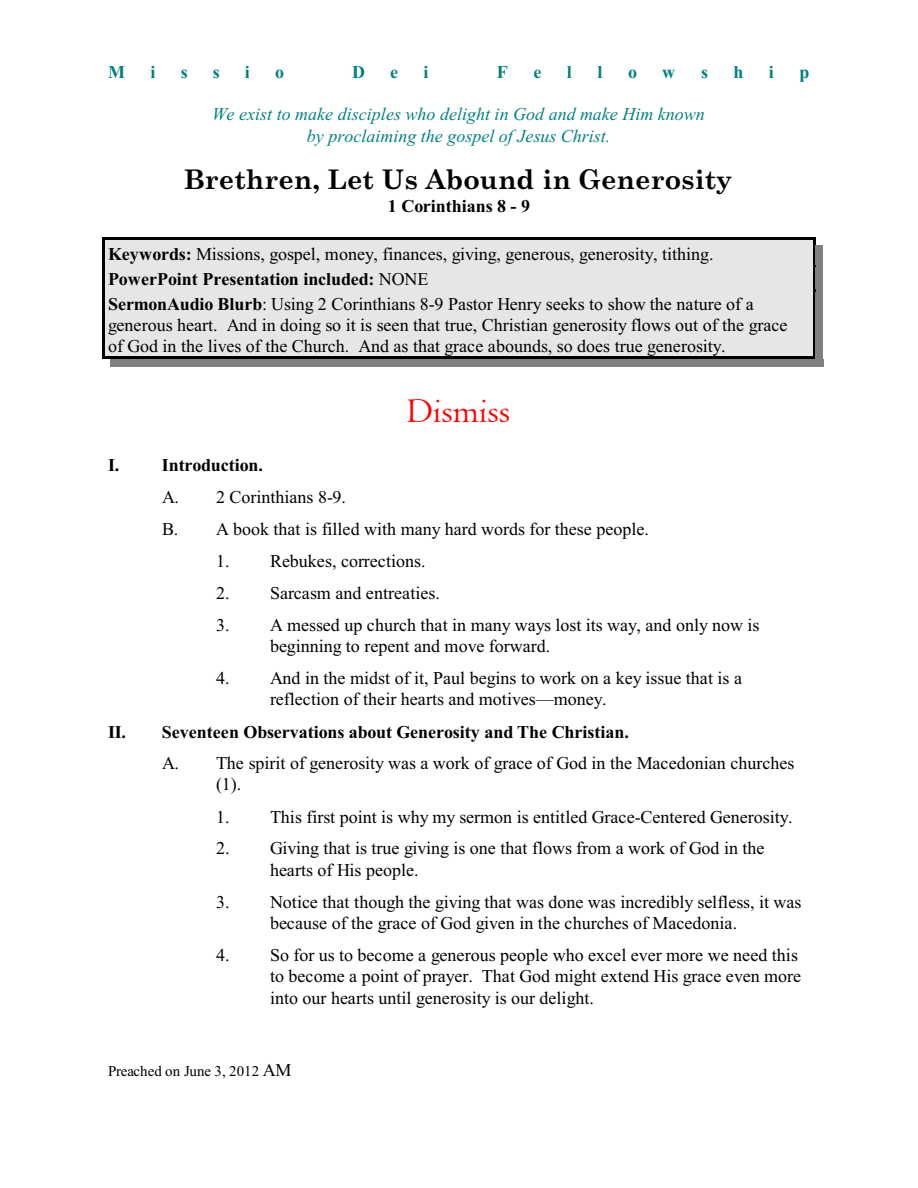
<style>
.page{position:relative;width:918px;height:1188px;background:#fff}
.page>*{position:absolute;margin:0;border:0;box-sizing:border-box;transform-origin:0 0}
.t1{font:36px "Centaur";color:#f00}
.t2{font:700 27px "Century Schoolbook";color:#000}
.t3{font:18px/21.3px "Times New Roman";color:#000}
.t4{font:italic 18px/21.3px "Times New Roman";color:#008080;text-align:center}
.t5{font:700 18px "Times New Roman";color:#000}
.t6{font:700 18px "Times New Roman";color:#008080}
.t7{font:15px "Times New Roman";color:#000}
.s1{font-weight:700}
.s2{font-size:18px}
</style>
<div class="page">
<div style="left:102px;top:237px;width:714px;height:30px;background:#e6e6e6"></div>
<hr style="left:102px;top:237px;width:2px;height:33px;background:#000">
<hr style="left:813px;top:237px;width:3px;height:33px;background:#000">
<hr style="left:102px;top:237px;width:713px;height:2px;background:#000">
<div style="left:816px;top:245px;width:7px;height:22px;background:#808080"></div>
<div style="left:102px;top:268px;width:714px;height:24px;background:#e6e6e6"></div>
<hr style="left:102px;top:265px;width:2px;height:30px;background:#000">
<hr style="left:813px;top:265px;width:3px;height:30px;background:#000">
<div style="left:816px;top:268px;width:7px;height:24px;background:#808080"></div>
<div style="left:102px;top:292px;width:714px;height:67px;background:#e6e6e6"></div>
<hr style="left:102px;top:289px;width:2px;height:70px;background:#000">
<hr style="left:813px;top:289px;width:3px;height:70px;background:#000">
<hr style="left:102px;top:357px;width:713px;height:2px;background:#000">
<div style="left:816px;top:292px;width:7px;height:75px;background:#808080"></div>
<div style="left:110px;top:359px;width:713px;height:8px;background:#808080"></div>
<p class="t6" style="left:108px;top:66px;width:18px">M</p>
<p class="t6" style="left:151px;top:66px;width:7px">i</p>
<p class="t6" style="left:181px;top:66px;width:9px">s</p>
<p class="t6" style="left:213px;top:66px;width:9px">s</p>
<p class="t6" style="left:245px;top:66px;width:7px">i</p>
<p class="t6" style="left:275px;top:66px;width:10px">o</p>
<p class="t6" style="left:352px;top:66px;width:14px">D</p>
<p class="t6" style="left:390px;top:66px;width:9px">e</p>
<p class="t6" style="left:423px;top:66px;width:7px">i</p>
<p class="t6" style="left:497px;top:66px;width:12px">F</p>
<p class="t6" style="left:533px;top:66px;width:9px">e</p>
<p class="t6" style="left:567px;top:66px;width:7px">l</p>
<p class="t6" style="left:597px;top:66px;width:7px">l</p>
<p class="t6" style="left:628px;top:66px;width:10px">o</p>
<p class="t6" style="left:662px;top:66px;width:14px">w</p>
<p class="t6" style="left:701px;top:66px;width:9px">s</p>
<p class="t6" style="left:734px;top:66px;width:12px">h</p>
<p class="t6" style="left:769px;top:66px;width:7px">i</p>
<p class="t6" style="left:799px;top:66px;width:12px">p</p>
<p class="t4" style="left:212px;top:105px;width:494px">We exist to make disciples who delight in God and make Him known by proclaiming the gospel of Jesus Christ.</p>
<h2 class="t2" style="left:184px;top:169px;width:550px">Brethren, Let Us Abound in Generosity</h2>
<p class="t5" style="left:388px;top:200px;width:144px">1 Corinthians 8 - 9</p>
<p class="t3" style="left:108px;top:244px;width:647px;line-height:24.6px"><span class="s1">Keywords:</span> Missions, gospel, money, finances, giving, generous, generosity, tithing.<br><span class="s1">PowerPoint Presentation included:</span> NONE<br><span class="s1">SermonAudio Blurb</span>: Using 2 Corinthians 8-9 Pastor Henry seeks to show the nature of a</p>
<p class="t3" style="left:108px;top:316px;width:681px">generous heart. And in doing so it is seen that true, Christian generosity flows out of the grace of God in the lives of the Church. And as that grace abounds, so does true generosity.</p>
<h1 class="t1" style="left:407px;top:398px;width:105px">Dismiss</h1>
<p class="t5" style="left:108px;top:459px;width:156px">I. Introduction.</p>
<p class="t3" style="left:162px;top:483px;width:489px;line-height:31.8px">A. 2 Corinthians 8-9.<br>B. A book that is filled with many hard words for these people.</p>
<p class="t3" style="left:216px;top:552px;width:211px">1. Rebukes, corrections.</p>
<p class="t3" style="left:216px;top:584px;width:225px">2. Sarcasm and entreaties.</p>
<p class="t3" style="left:270px;top:616px;width:491px;text-indent:-54px">3. A messed up church that in many ways lost its way, and only now is beginning to repent and move forward.</p>
<p class="t3" style="left:270px;top:669px;width:474px;text-indent:-54px">4. And in the midst of it, Paul begins to work on a key issue that is a reflection of their hearts and motives—money.</p>
<p class="t5" style="left:108px;top:725px;width:522px">II. Seventeen Observations about Generosity and The Christian.</p>
<p class="t3" style="left:216px;top:754px;width:580px;text-indent:-54px">A. The spirit of generosity was a work of grace of God in the Macedonian churches (1).</p>
<p class="t3" style="left:216px;top:808px;width:578px">1. This first point is why my sermon is entitled Grace-Centered Generosity.</p>
<p class="t3" style="left:270px;top:839px;width:496px;text-indent:-54px">2. Giving that is true giving is one that flows from a work of God in the hearts of His people.</p>
<p class="t3" style="left:216px;top:893px;width:587px;text-align:center">3. Notice that though the giving that was done was incredibly selfless, it was because of the grace of God given in the churches of Macedonia.</p>
<p class="t3" style="left:270px;top:946px;width:533px;text-indent:-54px">4. So for us to become a generous people who excel ever more we need this to become a point of prayer. That God might extend His grace even more into our hearts until generosity is our delight.</p>
<p class="t7" style="left:108px;top:1065px;width:185px">Preached on June 3, 2012 <span class="s2">AM</span></p>
</div>
